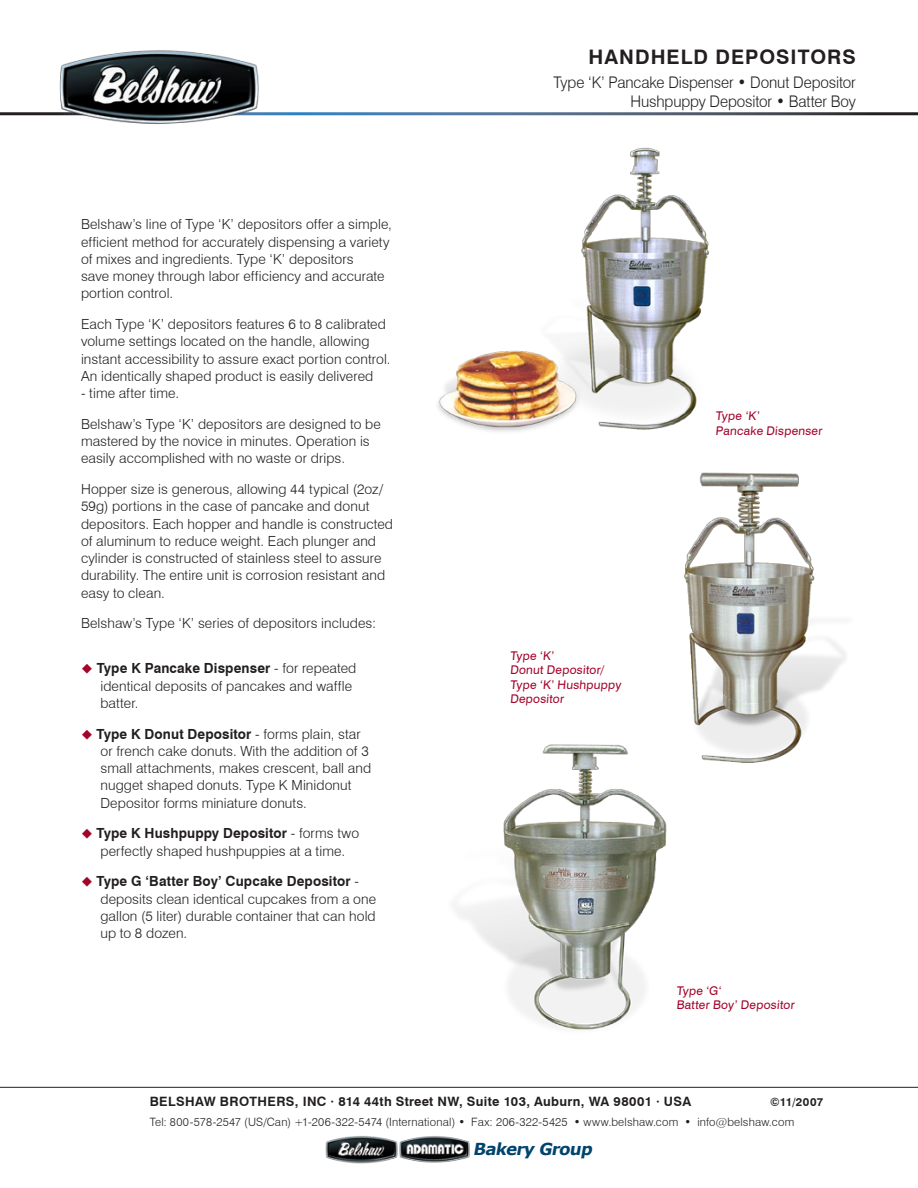
<style>
.page{position:relative;width:918px;height:1188px;background:#fff}
.page>*{position:absolute;margin:0;border:0;box-sizing:border-box;transform-origin:0 0}
.t1{font:700 19.95px "Swiss 721 BT";letter-spacing:.05em;color:#231f20}
.t2{font:italic 700 16.5px "Verdana";color:#00446d}
.t3{font:300 16.05px/19.2px "Swiss 721 BT";letter-spacing:-.005em;color:#231f20;text-align:right;scale:.95 1}
.t4{font:300 13.95px/17.2px "Swiss 721 BT";letter-spacing:.01em;color:#231f20}
.t5{font:700 12.9px "Swiss 721 BT";letter-spacing:.03em;color:#231f20}
.t6{font:12px/14.4px "Swiss 721 BT";color:#a3042b}
.t7{font:300 11.55px "Swiss 721 BT";letter-spacing:.015em;color:#231f20}
.t8{font:700 11.55px "Swiss 721 BT";letter-spacing:.035em;color:#231f20}
.s1{color:#a3042b}
.s2{font-weight:700}
.s3{font-family:"Swis 721 BT"}
</style>
<div class="page">
<hr style="left:0;top:1087px;width:918px;height:1px;background:#231f20">
<img style="left:325px;top:1136px;width:145px;height:28px">
<img style="left:684px;top:472px;width:162px;height:291px">
<img style="left:454px;top:744px;width:213px;height:286px">
<img style="left:437px;top:147px;width:272px;height:285px">
<img style="left:54px;top:50px;width:212px;height:74px">
<p class="t4" style="left:81px;top:216px;width:312px">Belshaw’s line of Type ‘K’ depositors offer a simple, efficient method for accurately dispensing a variety of mixes and ingredients. Type ‘K’ depositors<br>save money through labor efficiency and accurate portion control.</p>
<p class="t4" style="left:81px;top:315px;width:311px">Each Type ‘K’ depositors features 6 to 8 calibrated volume settings located on the handle, allowing instant accessibility to assure exact portion control.<br>An identically shaped product is easily delivered</p>
<p class="t4" style="left:81px;top:384px;width:100px">- time after time.</p>
<p class="t4" style="left:81px;top:415px;width:301px">Belshaw’s Type ‘K’ depositors are designed to be mastered by the novice in minutes. Operation is easily accomplished with no waste or drips.</p>
<p class="t4" style="left:81px;top:480px;width:314px">Hopper size is generous, allowing 44 typical (2oz/ 59g) portions in the case of pancake and donut depositors. Each hopper and handle is constructed of aluminum to reduce weight. Each plunger and cylinder is constructed of stainless steel to assure durability. The entire unit is corrosion resistant and easy to clean.</p>
<p class="t4" style="left:81px;top:615px;width:297px">Belshaw’s Type ‘K’ series of depositors includes:</p>
<p class="t4" style="left:100px;top:660px;width:257px;text-indent:-19px"><span class="s1">◆</span> <span class="s2">Type K Pancake Dispenser</span> - for repeated identical deposits of pancakes and waffle batter.</p>
<p class="t4" style="left:100px;top:725px;width:272px;text-indent:-19px"><span class="s1">◆</span> <span class="s2">Type K Donut Depositor</span> - forms plain, star or french cake donuts. With the addition of 3 small attachments, makes crescent, ball and nugget shaped donuts. Type K Minidonut Depositor forms miniature donuts.</p>
<p class="t4" style="left:81px;top:825px;width:280px;text-align:center"><span class="s1">◆</span> <span class="s2">Type K Hushpuppy Depositor</span> - forms two perfectly shaped hushpuppies at a time.</p>
<p class="t4" style="left:100px;top:873px;width:277px;text-indent:-19px"><span class="s1">◆</span> <span class="s2">Type G ‘Batter Boy’ Cupcake Depositor</span> - deposits clean identical cupcakes from a one gallon (5 liter) durable container that can hold up to 8 dozen.</p>
<h1 class="t1" style="left:588px;top:44px;width:269px">HANDHELD DEPOSITORS</h1>
<p class="t3" style="left:554px;top:72px;width:320px">Type ‘K’ Pancake Dispenser • Donut Depositor<br>Hushpuppy Depositor • Batter Boy</p>
<p class="t6" style="left:510px;top:648px;width:114px">Type ‘K’<br>Donut Depositor/<br>Type ‘K’ Hushpuppy<br>Depositor</p>
<p class="t6" style="left:715px;top:409px;width:109px">Type ‘K’<br>Pancake Dispenser</p>
<p class="t6" style="left:676px;top:983px;width:121px">Type ‘G‘<br>Batter Boy’ Depositor</p>
<p class="t5" style="left:150px;top:1094px;width:543px">BELSHAW BROTHERS, INC ∙ 814 44th <span class="s3">Street</span> NW, Suite 103, Auburn, WA 98001 ∙ USA</p>
<p class="t8" style="left:770px;top:1095px;width:55px">©11/2007</p>
<p class="t7" style="left:150px;top:1115px;width:646px">Tel: 800-578-2547 (US/Can) +1-206-322-5474 (International) • Fax: 206-322-5425 • www.belshaw.com • info@belshaw.com</p>
<p class="t2" style="left:473px;top:1138px;width:124px">Bakery Group</p>
</div>
